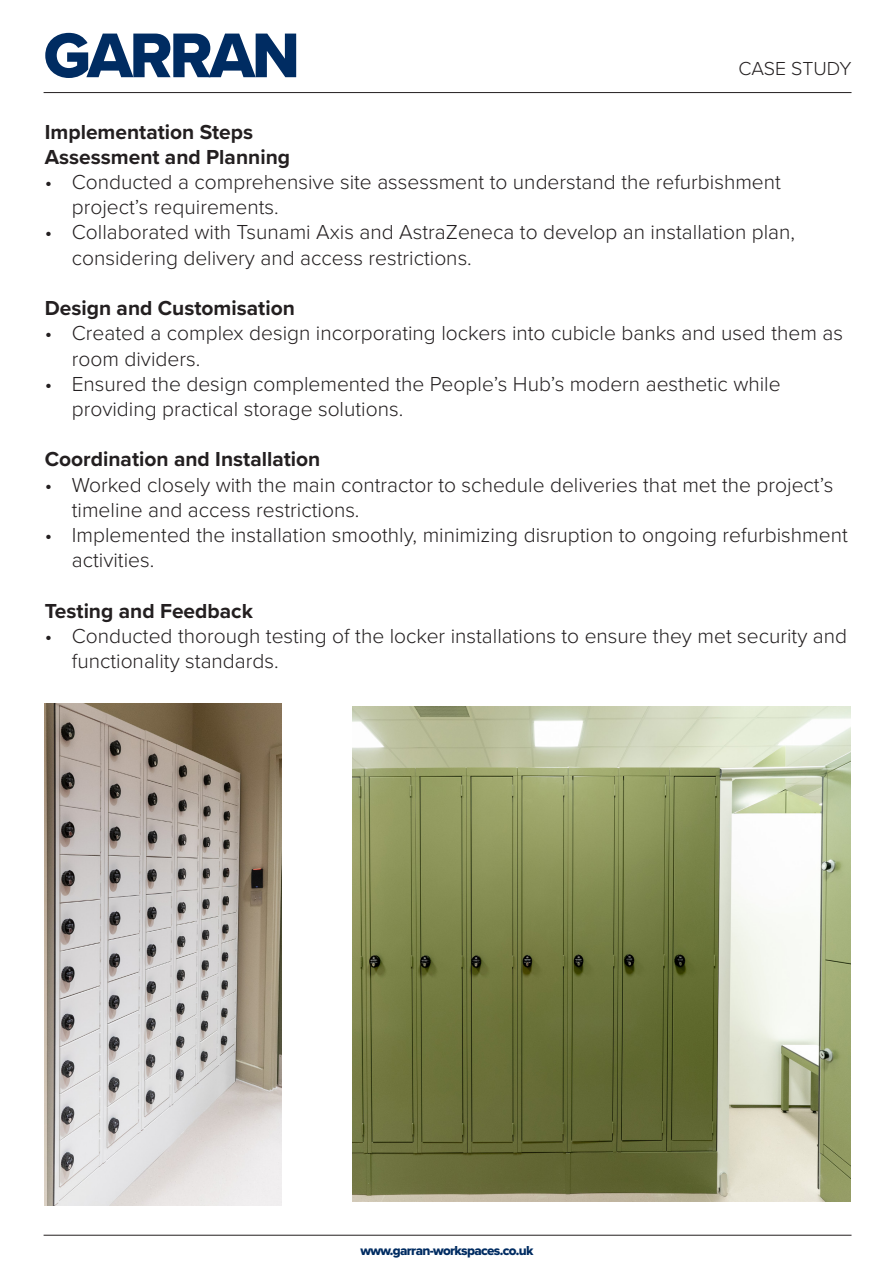
<style>
.page{position:relative;width:893px;height:1276px;background:#fff}
.page>*{position:absolute;margin:0;border:0;box-sizing:border-box;transform-origin:0 0}
.t1{font:65.4px "Proxima Nova Extrabld";letter-spacing:-.05em;color:#002c62}
.t2{font:300 21px/25.2px "Proxima Nova";color:#231f20}
.t3{font:700 21px "Proxima Nova";color:#231f20}
.t4{font:300 19.5px "Proxima Nova";color:#231f20}
.t5{font:13.5px "Proxima Nova Extrabld";letter-spacing:-.05em;color:#002c62}
</style>
<div class="page">
<hr style="left:44px;top:1234px;width:807px;height:1px;background:#231f20">
<hr style="left:44px;top:92px;width:807px;height:1px;background:#231f20">
<img style="left:45px;top:704px;width:237px;height:501px">
<img style="left:353px;top:706px;width:497px;height:495px">
<h1 class="t1" style="left:44px;top:7px;width:258px">GARRAN</h1>
<p class="t4" style="left:738px;top:54px;width:115px">CASE STUDY</p>
<p class="t3" style="left:45px;top:116px;width:210px">Implementation Steps</p>
<p class="t3" style="left:45px;top:141px;width:247px">Assessment and Planning</p>
<p class="t2" style="left:72px;top:168px;width:711px;text-indent:-27px">• Conducted a comprehensive site assessment to understand the refurbishment project’s requirements.</p>
<p class="t2" style="left:72px;top:219px;width:725px;text-indent:-27px">• Collaborated with Tsunami Axis and AstraZeneca to develop an installation plan, considering delivery and access restrictions.</p>
<p class="t3" style="left:45px;top:292px;width:252px">Design and Customisation</p>
<p class="t2" style="left:72px;top:319px;width:773px;text-indent:-27px">• Created a complex design incorporating lockers into cubicle banks and used them as room dividers.</p>
<p class="t2" style="left:72px;top:370px;width:710px;text-indent:-27px">• Ensured the design complemented the People’s Hub’s modern aesthetic while providing practical storage solutions.</p>
<p class="t3" style="left:45px;top:444px;width:277px">Coordination and Installation</p>
<p class="t2" style="left:72px;top:471px;width:763px;text-indent:-27px">• Worked closely with the main contractor to schedule deliveries that met the project’s timeline and access restrictions.</p>
<p class="t2" style="left:72px;top:521px;width:777px;text-indent:-27px">• Implemented the installation smoothly, minimizing disruption to ongoing refurbishment activities.</p>
<p class="t3" style="left:45px;top:595px;width:210px">Testing and Feedback</p>
<p class="t2" style="left:72px;top:622px;width:777px;text-indent:-27px">• Conducted thorough testing of the locker installations to ensure they met security and functionality standards.</p>
<p class="t5" style="left:360px;top:1240px;width:175px">www.garran-workspaces.co.uk</p>
</div>
